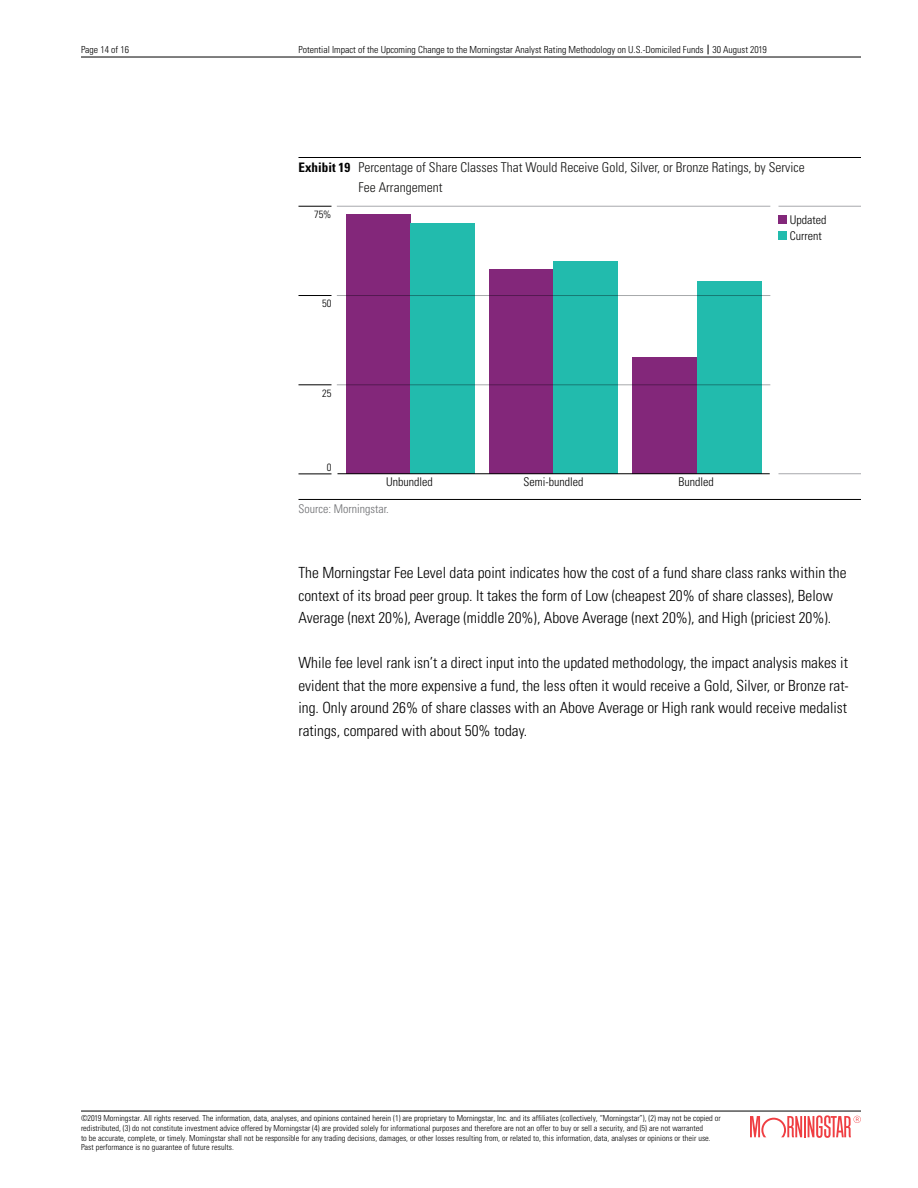
<style>
.page{position:relative;width:918px;height:1188px;background:#fff}
.page>*{position:absolute;margin:0;border:0;box-sizing:border-box;transform-origin:0 0}
.t1{font:300 condensed 15.3px/22.5px "Univers";color:#000}
.t2{font:300 condensed 13.5px/19.5px "Univers";color:#141413}
.t3{font:300 condensed 12px/16.5px "Univers";color:#000}
.t4{font:300 condensed 12px "Univers";color:#6d6e71}
.t5{font:300 condensed 10.5px "Univers";color:#000}
.t6{font:300 condensed 9.75px "Univers";color:#000}
.t7{font:300 condensed 8.25px/9.8px "Univers";color:#000}
.s1{font-weight:700;font-size:13.2px;color:#000}
</style>
<div class="page">
<hr style="left:81px;top:57px;width:780px;height:1px;background:#000">
<hr style="left:81px;top:1111px;width:780px;height:1px;background:#000">
<hr style="left:804px;top:1116px;width:2px;height:21px;background:#ef3e42">
<svg style="left:750px;top:1116px;width:52px;height:21px"></svg>
<svg style="left:808px;top:1115px;width:53px;height:23px"></svg>
<hr style="left:298px;top:499px;width:563px;height:1px;background:#000">
<hr style="left:298px;top:157px;width:563px;height:1px;background:#000">
<hr style="left:778px;top:206px;width:83px;height:1px;background:#a7a9ac">
<hr style="left:778px;top:473px;width:83px;height:1px;background:#a7a9ac">
<hr style="left:298px;top:474px;width:34px;height:1px;background:#000">
<hr style="left:298px;top:206px;width:34px;height:1px;background:#000">
<hr style="left:337px;top:206px;width:433px;height:1px;background:#a7a9ac">
<hr style="left:298px;top:295px;width:34px;height:1px;background:#000">
<hr style="left:337px;top:295px;width:433px;height:1px;background:#a7a9ac">
<hr style="left:298px;top:385px;width:34px;height:1px;background:#000">
<hr style="left:337px;top:385px;width:433px;height:1px;background:#a7a9ac">
<div style="left:778px;top:215px;width:10px;height:9px;background:#83277a"></div>
<div style="left:778px;top:231px;width:10px;height:9px;background:#22bbad"></div>
<hr style="left:337px;top:473px;width:433px;height:1px;background:#000">
<div style="left:632px;top:357px;width:65px;height:117px;background:#83277a"></div>
<div style="left:489px;top:269px;width:65px;height:205px;background:#83277a"></div>
<div style="left:346px;top:214px;width:64px;height:260px;background:#83277a"></div>
<div style="left:697px;top:282px;width:64px;height:192px;background:#22bbad"></div>
<div style="left:554px;top:261px;width:64px;height:213px;background:#22bbad"></div>
<div style="left:410px;top:223px;width:65px;height:251px;background:#22bbad"></div>
<p class="t6" style="left:81px;top:43px;width:50px">Page 14 of 16</p>
<p class="t6" style="left:298px;top:43px;width:470px">Potential Impact of the Upcoming Change to the Morningstar Analyst Rating Methodology on U.S.-Domiciled Funds 30 August 2019</p>
<h2 class="t2" style="left:358px;top:157px;width:448px;text-indent:-60px"><span class="s1">Exhibit 19</span> Percentage of Share Classes That Would Receive Gold, Silver, or Bronze Ratings, by Service<br>Fee Arrangement</h2>
<h3 class="t3" style="left:790px;top:211px;width:38px">Updated<br>Current</h3>
<p class="t5" style="left:314px;top:208px;width:19px">75%</p>
<p class="t5" style="left:322px;top:297px;width:11px">50</p>
<p class="t5" style="left:322px;top:387px;width:11px">25</p>
<p class="t5" style="left:327px;top:461px;width:6px">0</p>
<h3 class="t3" style="left:386px;top:473px;width:48px">Unbundled</h3>
<h3 class="t3" style="left:524px;top:473px;width:61px">Semi-bundled</h3>
<h3 class="t3" style="left:679px;top:473px;width:37px">Bundled</h3>
<h3 class="t4" style="left:298px;top:502px;width:92px">Source: Morningstar.</h3>
<p class="t1" style="left:298px;top:561px;width:550px">The Morningstar Fee Level data point indicates how the cost of a fund share class ranks within the context of its broad peer group. It takes the form of Low (cheapest 20% of share classes), Below<br>Average (next 20%), Average (middle 20%), Above Average (next 20%), and High (priciest 20%).</p>
<p class="t1" style="left:298px;top:651px;width:552px;text-align:justify">While fee level rank isn’t a direct input into the updated methodology, the impact analysis makes it evident that the more expensive a fund, the less often it would receive a Gold, Silver, or Bronze rat&shy;ing. Only around 26% of share classes with an Above Average or High rank would receive medalist ratings, compared with about 50% today.</p>
<p class="t7" style="left:81px;top:1113px;width:641px">©2019 Morningstar. All rights reserved. The information, data, analyses, and opinions contained herein (1) are proprietary to Morningstar, Inc. and its affiliates (collectively, “Morningstar”), (2) may not be copied or redistributed, (3) do not constitute investment advice offered by Morningstar (4) are provided solely for informational purposes and therefore are not an offer to buy or sell a security, and (5) are not warranted<br>to be accurate, complete, or timely. Morningstar shall not be responsible for any trading decisions, damages, or other losses resulting from, or related to, this information, data, analyses or opinions or their use.<br>Past performance is no guarantee of future results.</p>
</div>
